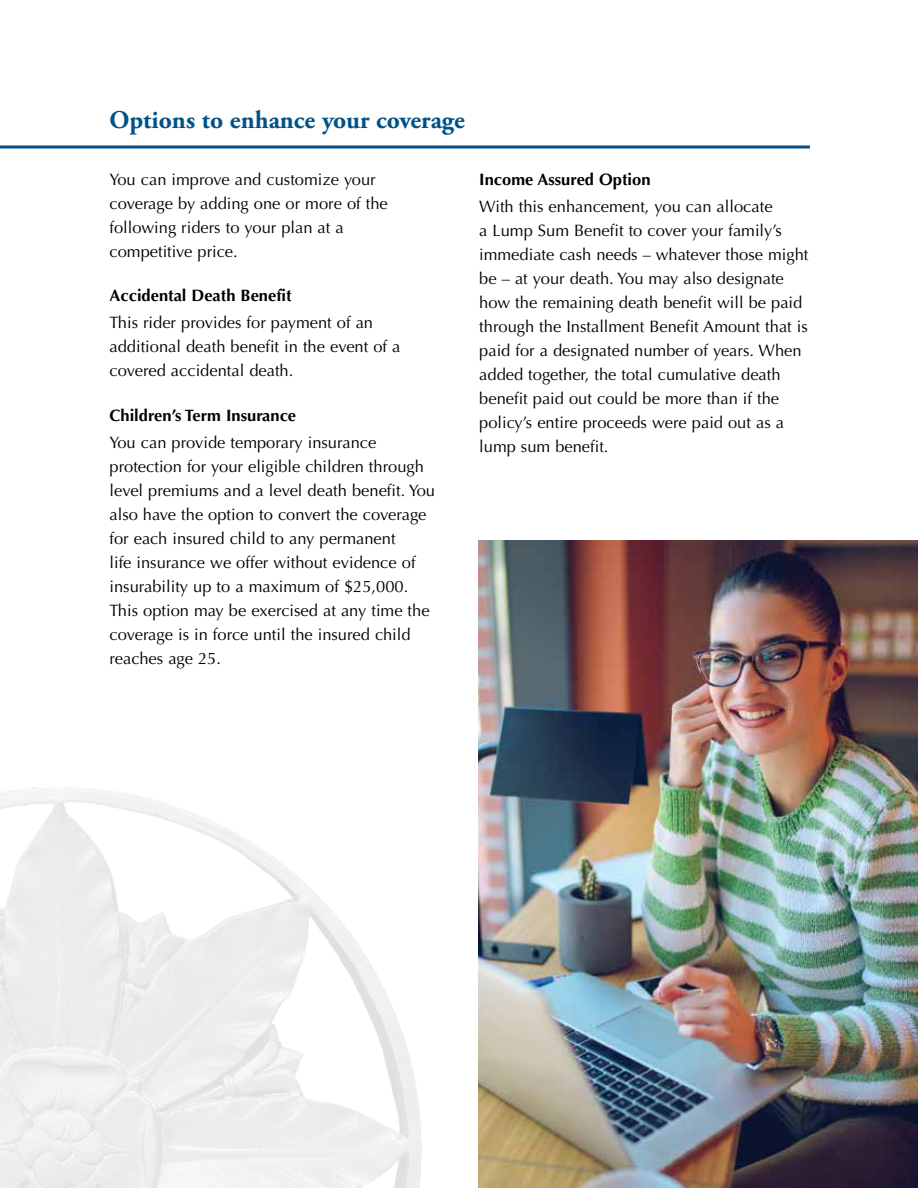
<style>
.page{position:relative;width:918px;height:1188px;background:#fff}
.page>*{position:absolute;margin:0;border:0;box-sizing:border-box;transform-origin:0 0}
.t1{font:700 25.5px "Adobe Garamond Pro";color:#005288}
.t2{font:16.5px/24px "Optima LT Std";color:#000}
.t3{font:700 16.5px "Optima LT Std";color:#000}
</style>
<div class="page">
<hr style="left:0;top:146px;width:810px;height:2px;background:#005288">
<img style="left:478px;top:540px;width:440px;height:648px">
<img style="left:0;top:787px;width:422px;height:401px">
<h1 class="t1" style="left:110px;top:105px;width:357px">Options to enhance your coverage</h1>
<p class="t2" style="left:110px;top:167px;width:280px">You can improve and customize your coverage by adding one or more of the following riders to your plan at a competitive price.</p>
<p class="t3" style="left:110px;top:286px;width:184px">Accidental Death Benefit</p>
<p class="t2" style="left:110px;top:311px;width:293px">This rider provides for payment of an additional death benefit in the event of a covered accidental death.</p>
<p class="t3" style="left:110px;top:405px;width:188px">Children’s Term Insurance</p>
<p class="t2" style="left:110px;top:431px;width:327px">You can provide temporary insurance protection for your eligible children through level premiums and a level death benefit. You also have the option to convert the coverage for each insured child to any permanent<br>life insurance we offer without evidence of insurability up to a maximum of $25,000.<br>This option may be exercised at any time the coverage is in force until the insured child reaches age 25.</p>
<p class="t3" style="left:479px;top:169px;width:173px">Income Assured Option</p>
<p class="t2" style="left:479px;top:195px;width:331px">With this enhancement, you can allocate<br>a Lump Sum Benefit to cover your family’s immediate cash needs – whatever those might be – at your death. You may also designate how the remaining death benefit will be paid through the Installment Benefit Amount that is paid for a designated number of years. When added together, the total cumulative death benefit paid out could be more than if the policy’s entire proceeds were paid out as a lump sum benefit.</p>
</div>
